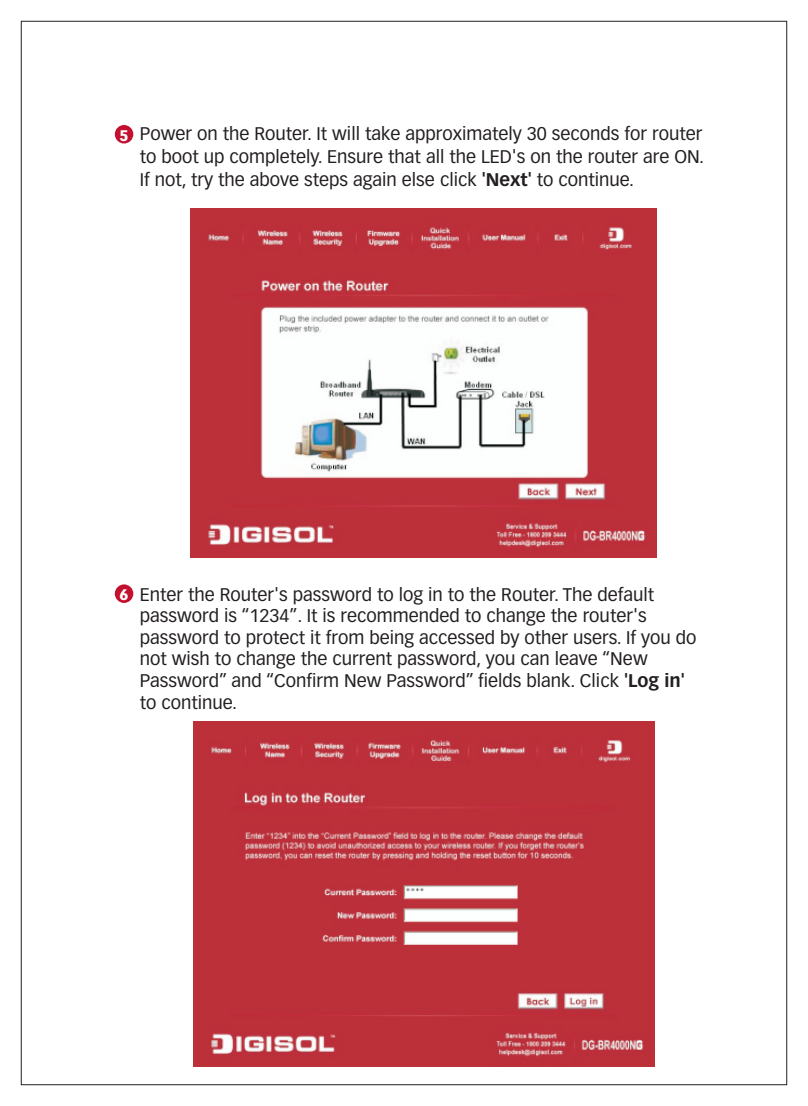
<style>
.page{position:relative;width:808px;height:1106px;background:#fff}
.page>*{position:absolute;margin:0;border:0;box-sizing:border-box;transform-origin:0 0}
.t1{font:18px/21.6px "Vectora LH";color:#231f20}
.t2{font:18px/22.8px "Vectora LH";color:#231f20;text-align:justify}
.t3{font:700 15px "Vectora LH";color:#fff}
.s1{font-weight:700}
</style>
<div class="page">
<div style="left:115px;top:125px;width:18px;height:18px;background:#c3102f;border-radius:50%"></div>
<div style="left:115px;top:584px;width:18px;height:19px;background:#c3102f;border-radius:50%"></div>
<img style="left:191px;top:209px;width:466px;height:348px">
<img style="left:193px;top:721px;width:461px;height:345px">
<p class="t3" style="left:119px;top:129px;width:10px">5</p>
<p class="t2" style="left:140px;top:124px;width:566px">Power on the Router. It will take approximately 30 seconds for router to boot up completely. Ensure that all the LED's on the router are ON.<br>If not, try the above steps again else click <span class="s1">'Next'</span> to continue.</p>
<p class="t3" style="left:119px;top:588px;width:10px">6</p>
<p class="t1" style="left:140px;top:585px;width:558px">Enter the Router's password to log in to the Router. The default password is “1234”. It is recommended to change the router's password to protect it from being accessed by other users. If you do not wish to change the current password, you can leave “New Password” and “Confirm New Password” fields blank. Click <span class="s1">'Log in' </span>to continue.</p>
</div>
